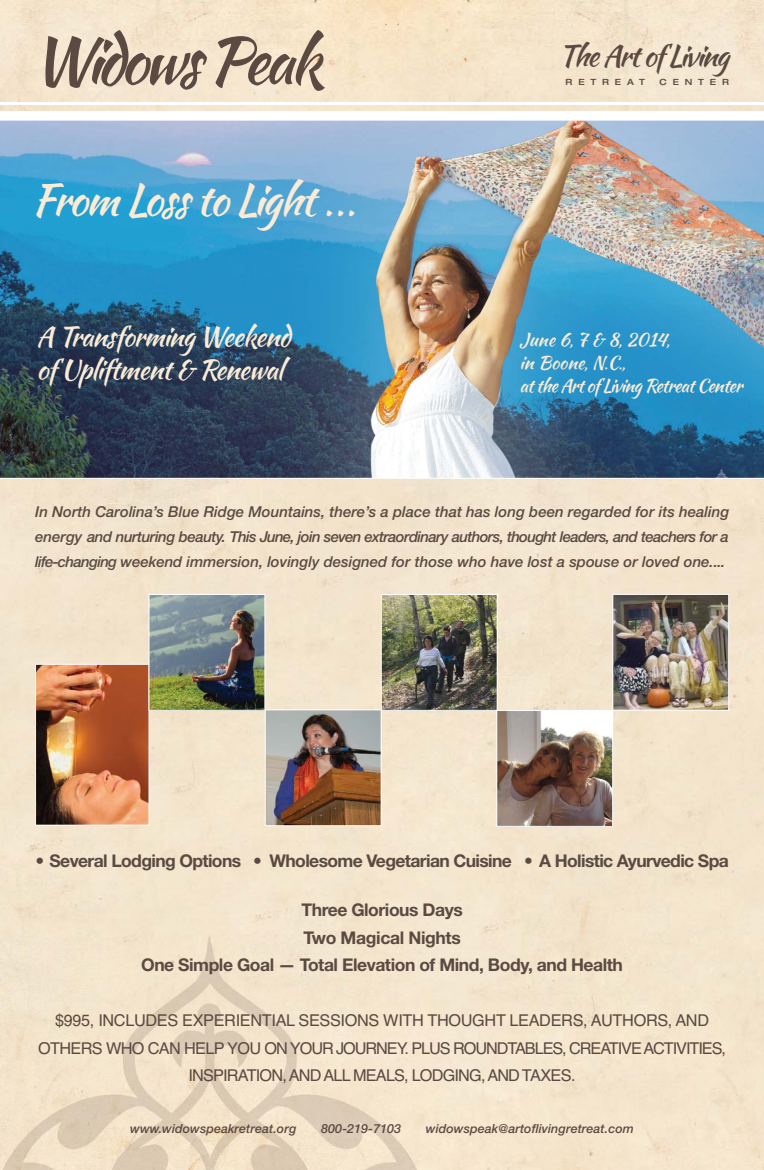
<style>
.page{position:relative;width:764px;height:1170px;background:#fff}
.page>*{position:absolute;margin:0;border:0;box-sizing:border-box;transform-origin:0 0}
.t1{font:63.75px "Kaushan Script";letter-spacing:-.07em;color:#5a4a42}
.t2{font:43.12px "Kaushan Script";letter-spacing:-.04em;color:#faebd6}
.t3{font:29.12px "Kaushan Script";letter-spacing:-.055em;color:#5a4a42}
.t4{font:27px/33.1px "Kaushan Script";letter-spacing:-.035em;color:#faebd6}
.t5{font:18.25px/22.9px "Kaushan Script";letter-spacing:-.045em;color:#faebd6}
.t6{font:700 17.5px/27.5px "Helvetica Neue";letter-spacing:-.035em;color:#5a4a42;text-align:center}
.t7{font:16.25px/27.5px "Helvetica";letter-spacing:-.04em;color:#5a4a42;text-align:center}
.t8{font:italic 500 15px/25px "Helvetica Neue";color:#5a4a42;text-align:justify}
.t9{font:italic 500 12.5px "Helvetica Neue";letter-spacing:.005em;color:#5a4a42}
.t10{font:500 expanded 8.5px "Helvetica Neue";letter-spacing:.68em;color:#5a4a42}
.s1{font-size:34.38px}
.s2{font-size:13.38px}
</style>
<div class="page">
<img style="left:0;top:935px;width:419px;height:234px">
<img style="left:0;top:120px;width:763px;height:358px">
<img style="left:37px;top:665px;width:110px;height:158px">
<div style="left:35px;top:663px;width:114px;height:162px;border:1px solid #fff"></div>
<img style="left:151px;top:596px;width:112px;height:112px">
<div style="left:149px;top:594px;width:116px;height:116px;border:1px solid #fff"></div>
<img style="left:383px;top:596px;width:112px;height:112px">
<div style="left:381px;top:594px;width:116px;height:116px;border:1px solid #fff"></div>
<img style="left:614px;top:596px;width:112px;height:112px">
<div style="left:612px;top:594px;width:116px;height:116px;border:1px solid #fff"></div>
<img style="left:498px;top:712px;width:112px;height:112px">
<div style="left:496px;top:710px;width:116px;height:116px;border:1px solid #fff"></div>
<img style="left:267px;top:711px;width:112px;height:112px">
<div style="left:265px;top:709px;width:116px;height:116px;border:1px solid #fff"></div>
<h1 class="t1" style="left:31px;top:30px;width:292px">Widows Peak</h1>
<h2 class="t2" style="left:31px;top:179px;width:325px">From Loss to Light <span class="s1">. . .</span></h2>
<h3 class="t4" style="left:37px;top:322px;width:255px">A Transforming Weekend of Upliftment &amp; Renewal</h3>
<h3 class="t3" style="left:558px;top:41px;width:172px">The Art of Living</h3>
<p class="t10" style="left:565px;top:79px;width:81px">RETREAT</p>
<p class="t10" style="left:659px;top:79px;width:71px">CENTER</p>
<p class="t5" style="left:519px;top:330px;width:224px">June 6<span class="s2">,</span> 7 &amp; 8<span class="s2">,</span> 2014<span class="s2">,<br></span>in Boone<span class="s2">,</span> N<span class="s2">.</span>C<span class="s2">.,<br></span>at the Art of Living Retreat Center</p>
<p class="t8" style="left:35px;top:500px;width:695px">In North Carolina’s Blue Ridge Mountains, there’s a place that has long been regarded for its healing energy and nurturing beauty. This June, join seven extraordinary authors, thought leaders, and teachers for a life-changing weekend immersion, lovingly designed for those who have lost a spouse or loved one....</p>
<p class="t6" style="left:35px;top:848px;width:694px">• Several Lodging Options • Wholesome Vegetarian Cuisine • A Holistic Ayurvedic Spa</p>
<p class="t6" style="left:141px;top:897px;width:483px">Three Glorious Days<br>Two Magical Nights<br>One Simple Goal — Total Elevation of Mind, Body, and Health</p>
<p class="t7" style="left:38px;top:1007px;width:689px">$995, INCLUDES EXPERIENTIAL SESSIONS WITH THOUGHT LEADERS, AUTHORS, AND<br>OTHERS WHO CAN HELP YOU ON YOUR JOURNEY. PLUS ROUNDTABLES, CREATIVE ACTIVITIES,<br>INSPIRATION, AND ALL MEALS, LODGING, AND TAXES.</p>
<p class="t9" style="left:130px;top:1123px;width:168px">www.widowspeakretreat.org</p>
<p class="t9" style="left:321px;top:1123px;width:81px">800-219-7103</p>
<p class="t9" style="left:425px;top:1123px;width:209px">widowspeak@artoflivingretreat.com</p>
</div>
